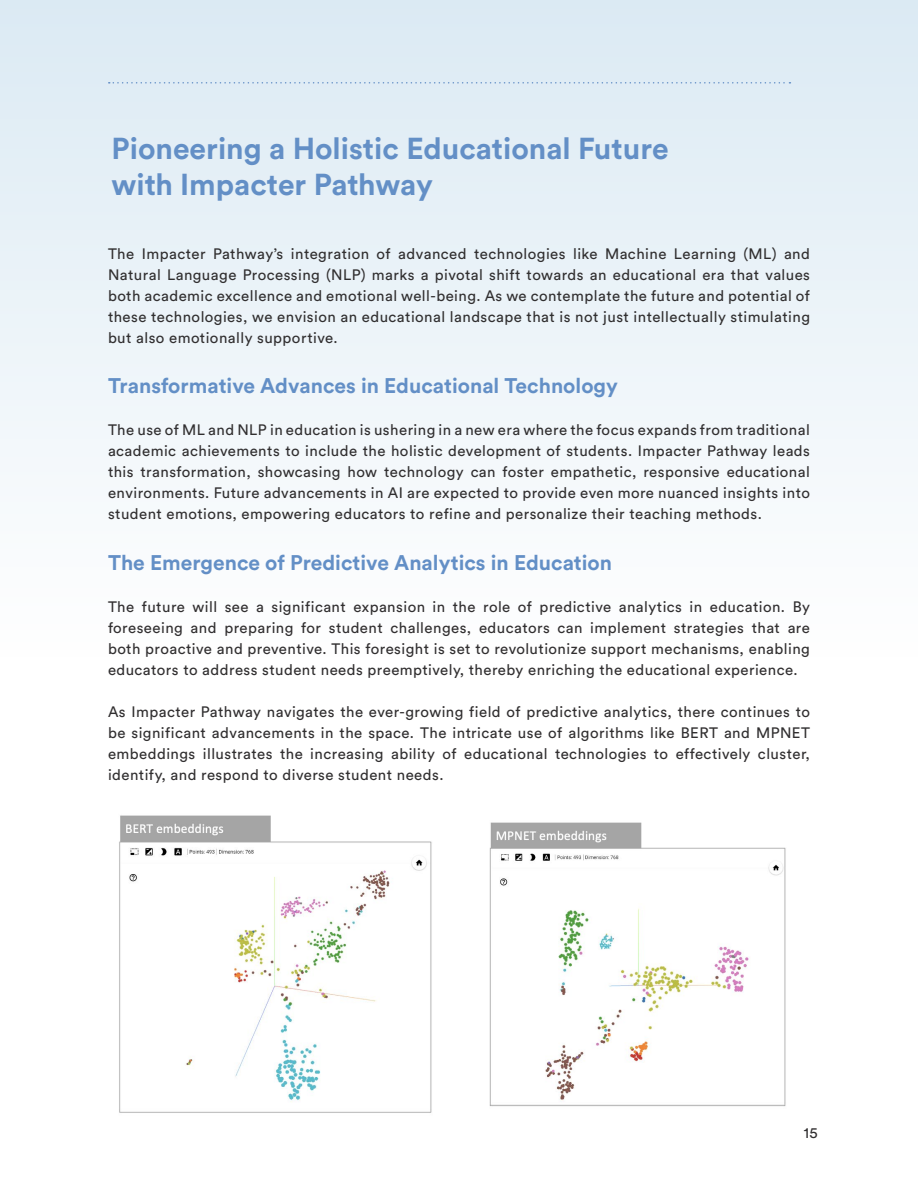
<style>
.page{position:relative;width:918px;height:1188px;background:#fff}
.page>*{position:absolute;margin:0;border:0;box-sizing:border-box;transform-origin:0 0}
.t1{font:700 30px/36px "Circular Std";color:#638fc6}
.t2{font:700 21px "Circular Std";color:#638fc6}
.Body_Copy{font:15px/21px "Circular Std";letter-spacing:.03em;color:#312f30;text-align:justify}
.Body{font:15px "Circular Std";color:#312f30}
</style>
<div class="page">
<div style="left:0;top:0;width:918px;height:656px;background:linear-gradient(to bottom,#dbeaf3,#fefefe)"></div>
<svg style="left:109px;top:82px;width:681px;height:2px"></svg>
<img style="left:119px;top:815px;width:667px;height:298px">
<p class="t1" style="left:112px;top:129px;width:559px">Pioneering a Holistic Educational Future with Impacter Pathway</p>
<p class="Body_Copy" style="left:108px;top:243px;width:704px">The Impacter Pathway’s integration of advanced technologies like Machine Learning (ML) and Natural Language Processing (NLP) marks a pivotal shift towards an educational era that values both academic excellence and emotional well-being. As we contemplate the future and potential of these technologies, we envision an educational landscape that is not just intellectually stimulating but also emotionally supportive.</p>
<p class="t2" style="left:108px;top:372px;width:511px">Transformative Advances in Educational Technology</p>
<p class="Body_Copy" style="left:108px;top:419px;width:704px">The use of ML and NLP in education is ushering in a new era where the focus expands from traditional academic achievements to include the holistic development of students. Impacter Pathway leads this transformation, showcasing how technology can foster empathetic, responsive educational environments. Future advancements in AI are expected to provide even more nuanced insights into student emotions, empowering educators to refine and personalize their teaching methods.</p>
<p class="t2" style="left:108px;top:549px;width:506px">The Emergence of Predictive Analytics in Education</p>
<p class="Body_Copy" style="left:108px;top:596px;width:703px">The future will see a significant expansion in the role of predictive analytics in education. By foreseeing and preparing for student challenges, educators can implement strategies that are both proactive and preventive. This foresight is set to revolutionize support mechanisms, enabling educators to address student needs preemptively, thereby enriching the educational experience.</p>
<p class="Body_Copy" style="left:108px;top:701px;width:704px">As Impacter Pathway navigates the ever-growing field of predictive analytics, there continues to be significant advancements in the space. The intricate use of algorithms like BERT and MPNET embeddings illustrates the increasing ability of educational technologies to effectively cluster, identify, and respond to diverse student needs.</p>
<p class="Body" style="left:804px;top:1124px;width:15px">15</p>
</div>
